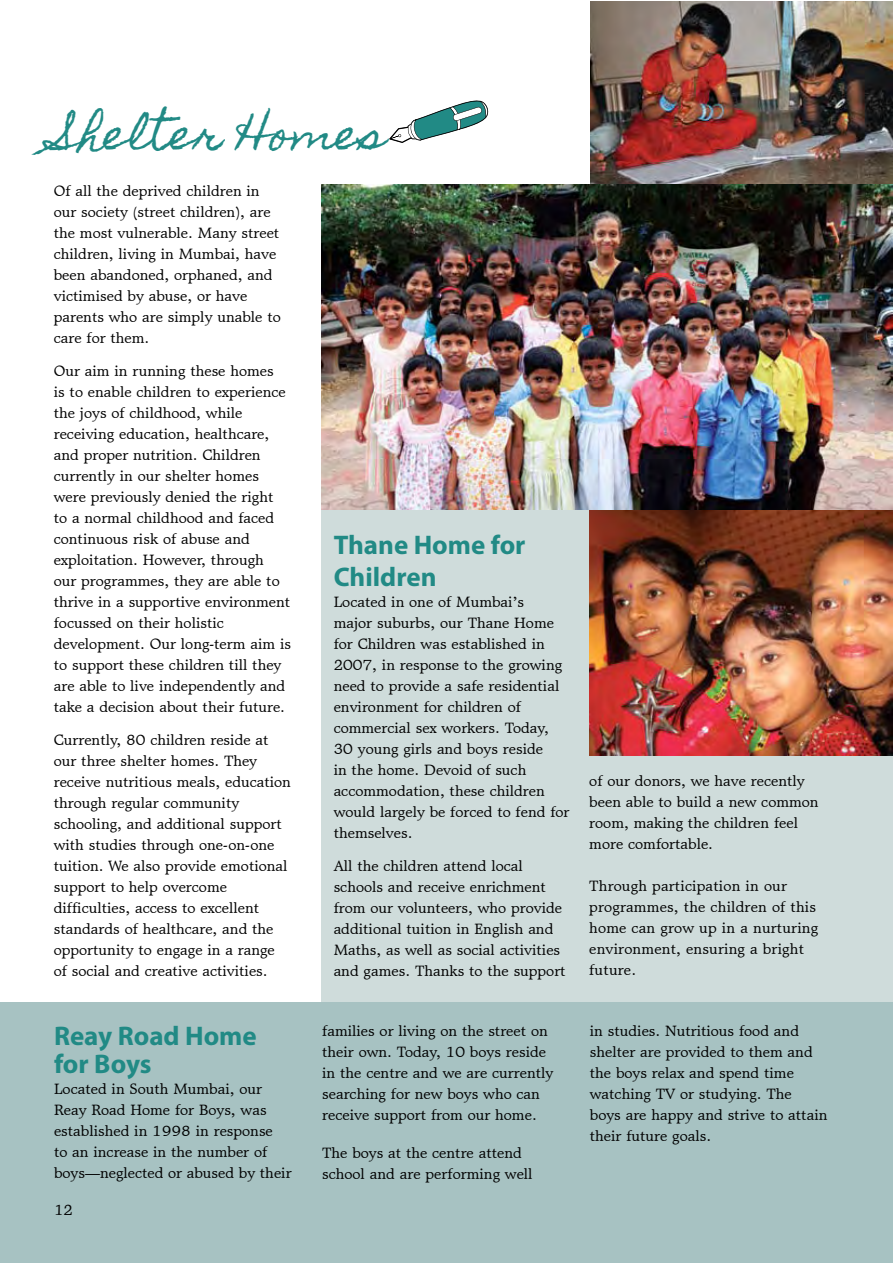
<style>
.page{position:relative;width:893px;height:1263px;background:#fff}
.page>*{position:absolute;margin:0;border:0;box-sizing:border-box;transform-origin:0 0}
.t1{font:42px "Homemade Apple";color:#218a85}
.t2{font:700 27px/31.5px "Myriad Pro";color:#218a85}
.t3{font:15px/21px "Matt Antique BT";color:#000}
</style>
<div class="page">
<img style="left:590px;top:1px;width:302px;height:184px">
<img style="left:322px;top:185px;width:570px;height:325px">
<div style="left:322px;top:510px;width:570px;height:500px;background:#cfdcdb"></div>
<div style="left:0;top:1002px;width:892px;height:261px;background:#a7c2c2"></div>
<img style="left:589px;top:510px;width:303px;height:245px">
<svg style="left:389px;top:100px;width:99px;height:43px"></svg>
<h1 class="t1" style="left:54px;top:110px;width:333px">Shelter Homes</h1>
<p class="t3" style="left:54px;top:180px;width:228px">Of all the deprived children in our society (street children), are the most vulnerable. Many street children, living in Mumbai, have been abandoned, orphaned, and victimised by abuse, or have parents who are simply unable to care for them.</p>
<p class="t3" style="left:54px;top:360px;width:239px">Our aim in running these homes<br>is to enable children to experience the joys of childhood, while receiving education, healthcare, and proper nutrition. Children currently in our shelter homes were previously denied the right<br>to a normal childhood and faced continuous risk of abuse and exploitation. However, through<br>our programmes, they are able to thrive in a supportive environment focussed on their holistic development. Our long-term aim is to support these children till they are able to live independently and take a decision about their future.</p>
<p class="t3" style="left:54px;top:729px;width:239px">Currently, 80 children reside at our three shelter homes. They receive nutritious meals, education through regular community schooling, and additional support with studies through one-on-one tuition. We also provide emotional support to help overcome difficulties, access to excellent standards of healthcare, and the opportunity to engage in a range of social and creative activities.</p>
<h2 class="t2" style="left:54px;top:1021px;width:204px;line-height:28.5px">Reay Road Home for Boys</h2>
<p class="t3" style="left:54px;top:1078px;width:239px">Located in South Mumbai, our<br>Reay Road Home for Boys, was established in 1998 in response<br>to an increase in the number of boys—neglected or abused by their</p>
<p class="t3" style="left:54px;top:1199px;width:21px">12</p>
<h2 class="t2" style="left:334px;top:529px;width:193px">Thane Home for<br>Children</h2>
<p class="t3" style="left:334px;top:591px;width:237px">Located in one of Mumbai’s<br>major suburbs, our Thane Home for Children was established in<br>2007, in response to the growing need to provide a safe residential environment for children of commercial sex workers. Today,<br>30 young girls and boys reside<br>in the home. Devoid of such accommodation, these children would largely be forced to fend for themselves.</p>
<p class="t3" style="left:334px;top:855px;width:234px">All the children attend local schools and receive enrichment from our volunteers, who provide additional tuition in English and<br>Maths, as well as social activities and games. Thanks to the support</p>
<p class="t3" style="left:322px;top:1020px;width:233px">families or living on the street on their own. Today, 10 boys reside in the centre and we are currently searching for new boys who can receive support from our home.</p>
<p class="t3" style="left:322px;top:1141px;width:212px">The boys at the centre attend school and are performing well</p>
<p class="t3" style="left:589px;top:770px;width:231px">of our donors, we have recently been able to build a new common room, making the children feel more comfortable.</p>
<p class="t3" style="left:589px;top:875px;width:230px">Through participation in our programmes, the children of this home can grow up in a nurturing environment, ensuring a bright future.</p>
<p class="t3" style="left:590px;top:1020px;width:239px">in studies. Nutritious food and shelter are provided to them and the boys relax and spend time watching TV or studying. The<br>boys are happy and strive to attain their future goals.</p>
</div>
